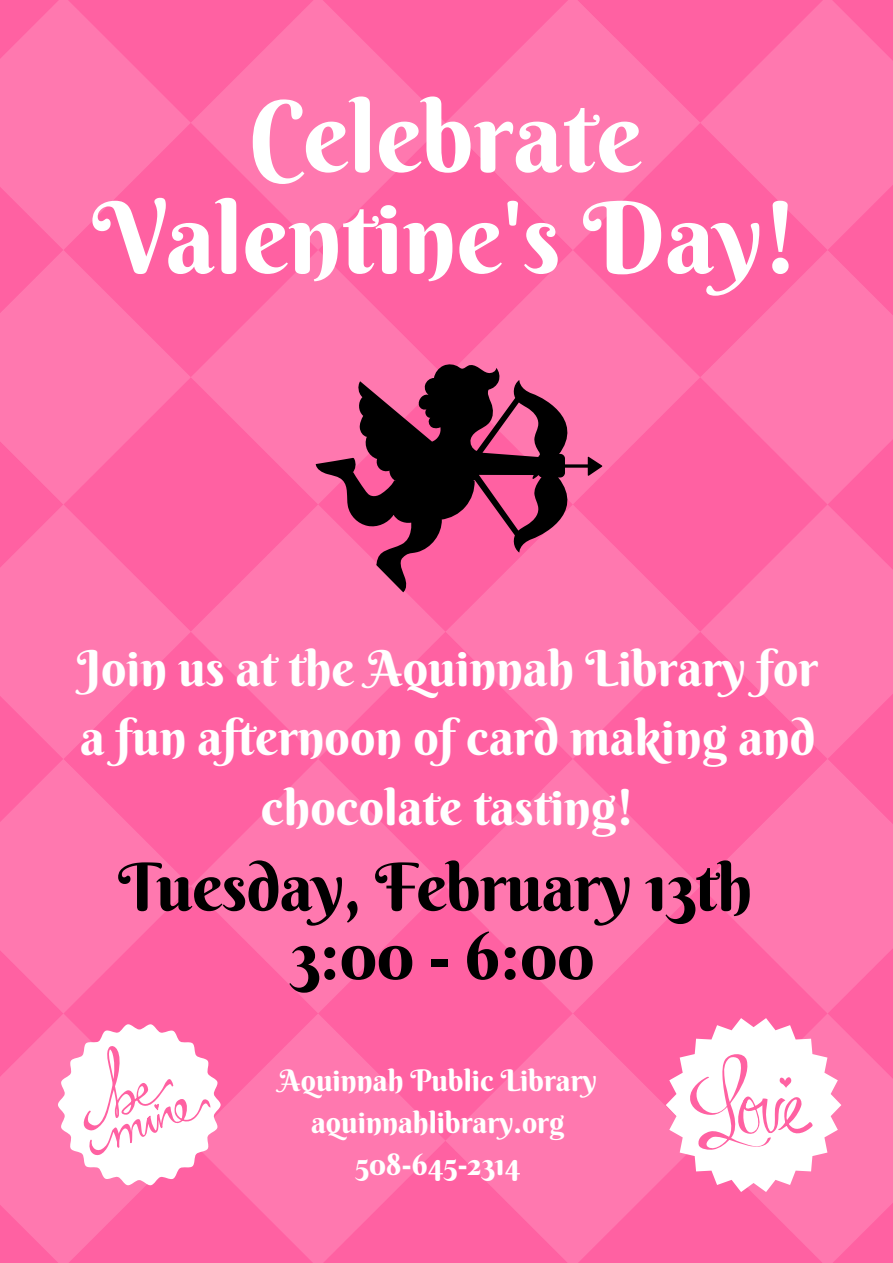
<style>
.page{position:relative;width:893px;height:1263px;background:#fff}
.page>*{position:absolute;margin:0;border:0;box-sizing:border-box;transform-origin:0 0}
.t1{font:99.3px/101.3px "Berkshire Swash";color:#fff;text-align:center}
.t2{font:66.22px/68.6px "Berkshire Swash";letter-spacing:-.01em;color:#000;text-align:center}
.t3{font:49.65px/69.2px "Berkshire Swash";color:#fff;text-align:center}
.t4{font:29.78px/41.6px "Berkshire Swash";color:#fff;text-align:center}
</style>
<div class="page">
<img style="left:0;top:0;width:893px;height:1263px">
<svg style="left:316px;top:365px;width:229px;height:227px;background:#974064"></svg>
<svg style="left:506px;top:380px;width:96px;height:173px;background:#ac4d74"></svg>
<svg style="left:58px;top:1024px;width:163px;height:161px"></svg>
<svg style="left:666px;top:1018px;width:175px;height:174px"></svg>
<h1 class="t1" style="left:92px;top:86px;width:708px">Celebrate<br>Valentine's Day!</h1>
<p class="t3" style="left:77px;top:634px;width:742px">Join us at the Aquinnah Library for a fun afternoon of card making and chocolate tasting!</p>
<h2 class="t2" style="left:118px;top:853px;width:636px">Tuesday, February 13th<br>3:00 - 6:00</h2>
<p class="t4" style="left:279px;top:1060px;width:320px">Aquinnah Public Library aquinnahlibrary.org<br>508-645-2314</p>
</div>
